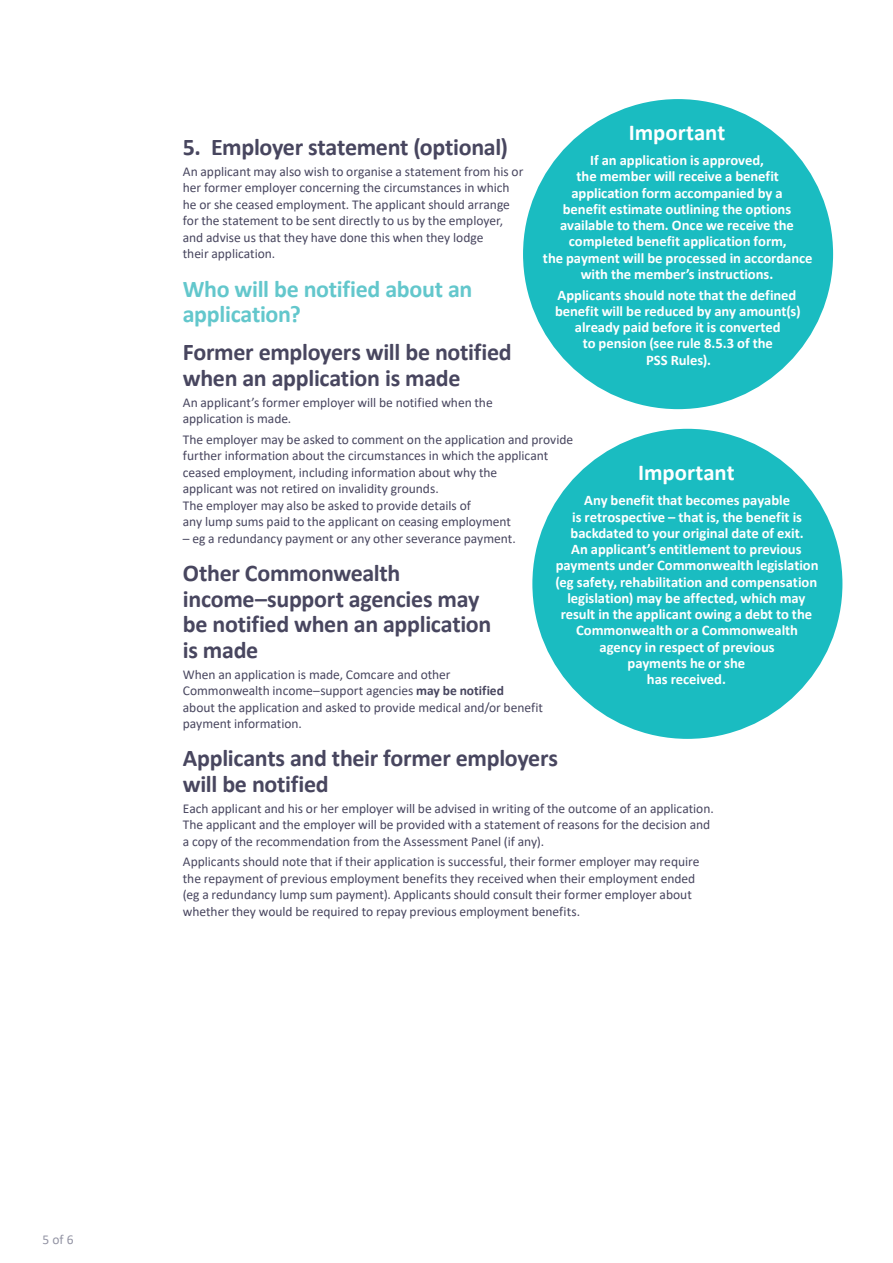
<style>
.page{position:relative;width:893px;height:1263px;background:#fff}
.page>*{position:absolute;margin:0;border:0;box-sizing:border-box;transform-origin:0 0}
.t1{font:700 24px/25.5px "Calibri";letter-spacing:-.015em;color:#48465f}
.t2{font:700 24px/25.5px "Calibri";letter-spacing:-.015em;color:#63c7cc}
.t3{font:700 22.8px "Calibri";letter-spacing:-.005em;color:#fff}
.t4{font:700 14.55px/16.2px "Calibri";letter-spacing:-.005em;color:#fff;text-align:center}
.t5{font:13.5px/16.5px "Calibri";letter-spacing:-.005em;color:#48465f}
.t6{font:13.5px "Calibri";color:#9394a4}
.s1{font-weight:700}
</style>
<div class="page">
<div style="left:523px;top:99px;width:310px;height:310px;background:#1abcc1;border-radius:50%"></div>
<div style="left:532px;top:429px;width:310px;height:310px;background:#1abcc1;border-radius:50%"></div>
<h2 class="t3" style="left:629px;top:116px;width:98px">Important</h2>
<p class="t4" style="left:543px;top:152px;width:271px">If an application is approved,<br>the member will receive a benefit application form accompanied by a<br>benefit estimate outlining the options available to them. Once we receive the completed benefit application form,<br>the payment will be processed in accordance with the member’s instructions.</p>
<p class="t4" style="left:555px;top:287px;width:247px">Applicants should note that the defined benefit will be reduced by any amount(s) already paid before it is converted<br>to pension (see rule 8.5.3 of the<br>PSS Rules).</p>
<h1 class="t1" style="left:183px;top:134px;width:327px">5. Employer statement (optional)</h1>
<p class="t5" style="left:183px;top:163px;width:342px">An applicant may also wish to organise a statement from his or her former employer concerning the circumstances in which he or she ceased employment. The applicant should arrange for the statement to be sent directly to us by the employer, and advise us that they have done this when they lodge<br>their application.</p>
<h1 class="t2" style="left:183px;top:276px;width:291px">Who will be notified about an application?</h1>
<h1 class="t1" style="left:183px;top:339px;width:330px">Former employers will be notified when an application is made</h1>
<p class="t5" style="left:183px;top:394px;width:311px">An applicant’s former employer will be notified when the application is made.</p>
<p class="t5" style="left:183px;top:431px;width:392px">The employer may be asked to comment on the application and provide further information about the circumstances in which the applicant ceased employment, including information about why the<br>applicant was not retired on invalidity grounds.<br>The employer may also be asked to provide details of<br>any lump sums paid to the applicant on ceasing employment</p>
<p class="t5" style="left:183px;top:530px;width:334px">– eg a redundancy payment or any other severance payment.</p>
<h1 class="t1" style="left:183px;top:560px;width:310px">Other Commonwealth income–support agencies may be notified when an application is made</h1>
<p class="t5" style="left:183px;top:665px;width:362px">When an application is made, Comcare and other<br>Commonwealth income–support agencies <span class="s1">may be notified<br></span>about the application and asked to provide medical and/or benefit payment information.</p>
<h1 class="t1" style="left:183px;top:745px;width:377px">Applicants and their former employers will be notified</h1>
<p class="t5" style="left:183px;top:799px;width:532px">Each applicant and his or her employer will be advised in writing of the outcome of an application.<br>The applicant and the employer will be provided with a statement of reasons for the decision and a copy of the recommendation from the Assessment Panel (if any).</p>
<p class="t5" style="left:183px;top:853px;width:518px">Applicants should note that if their application is successful, their former employer may require the repayment of previous employment benefits they received when their employment ended (eg a redundancy lump sum payment). Applicants should consult their former employer about whether they would be required to repay previous employment benefits.</p>
<h2 class="t3" style="left:638px;top:456px;width:98px">Important</h2>
<p class="t4" style="left:556px;top:492px;width:264px">Any benefit that becomes payable<br>is retrospective – that is, the benefit is backdated to your original date of exit.<br>An applicant’s entitlement to previous payments under Commonwealth legislation (eg safety, rehabilitation and compensation legislation) may be affected, which may result in the applicant owing a debt to the Commonwealth or a Commonwealth agency in respect of previous<br>payments he or she<br>has received.</p>
<p class="t6" style="left:43px;top:1230px;width:33px">5 of 6</p>
</div>
